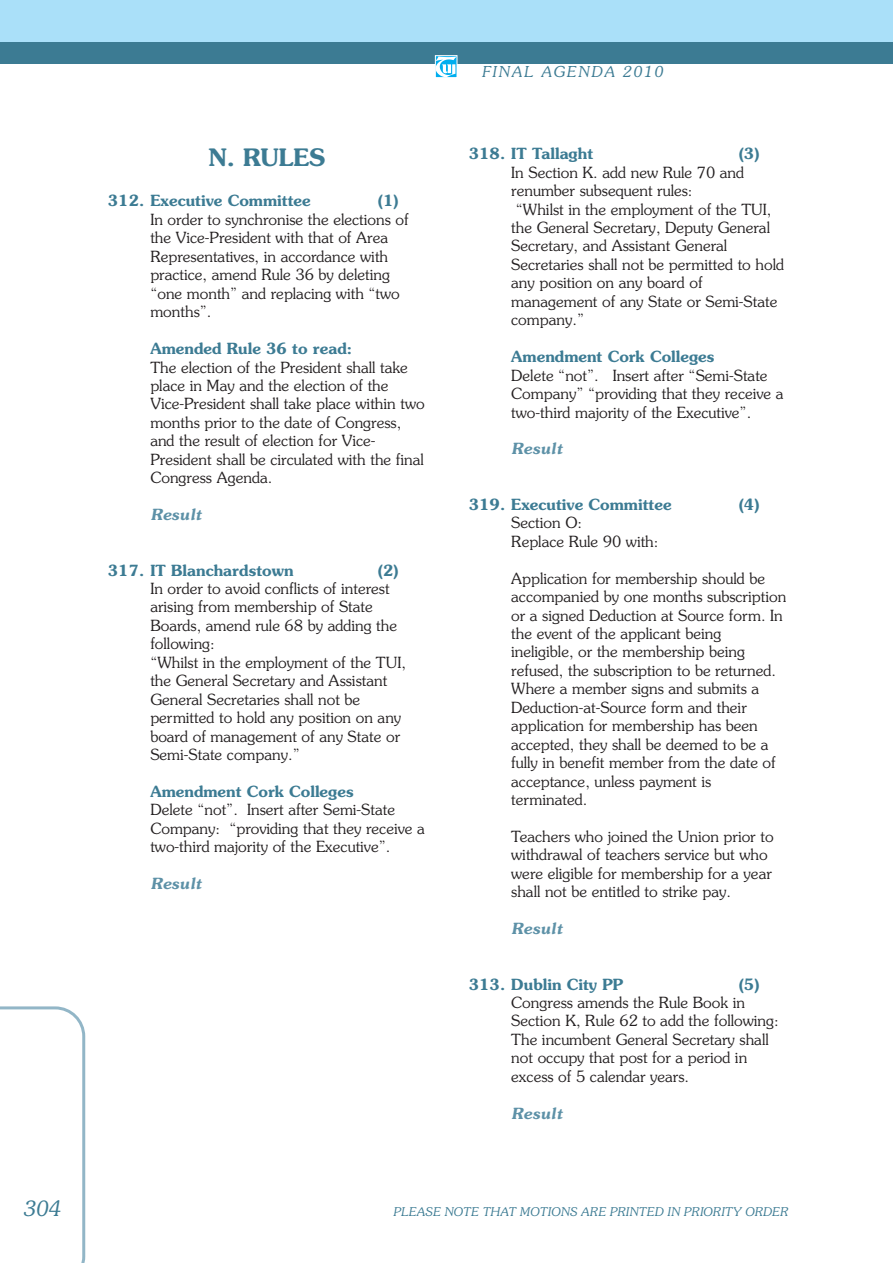
<style>
.page{position:relative;width:893px;height:1263px;background:#fff}
.page>*{position:absolute;margin:0;border:0;box-sizing:border-box;transform-origin:0 0}
.t1{font:600 24px "Souvenir";color:#3c7b93}
.t2{font:italic 300 21px "Souvenir";color:#3c7b93}
.t3{font:300 15.3px/18.5px "Souvenir";color:#231f20}
.t4{font:600 15.3px "Souvenir";color:#3c7b93}
.t5{font:italic 600 15.3px "Souvenir";color:#5d91a7}
.t6{font:italic 300 15px "Souvenir";letter-spacing:.1em;color:#3c7b93}
.t7{font:italic 300 12px "Souvenir";color:#3c7b93}
</style>
<div class="page">
<div style="left:0;top:0;width:893px;height:53px;background:#aae0f9"></div>
<div style="left:0;top:43px;width:893px;height:21px;background:#3c7b93"></div>
<svg style="left:0;top:1006px;width:85px;height:257px"></svg>
<img style="left:437px;top:57px;width:18px;height:19px">
<div style="left:435px;top:55px;width:22px;height:23px;border:1px solid #fff"></div>
<h2 class="t2" style="left:24px;top:1196px;width:39px">304</h2>
<h1 class="t1" style="left:209px;top:143px;width:119px">N. RULES</h1>
<p class="t4" style="left:108px;top:192px;width:204px">312. Executive Committee</p>
<p class="t4" style="left:378px;top:192px;width:22px">(1)</p>
<p class="t3" style="left:150px;top:210px;width:260px">In order to synchronise the elections of the Vice-President with that of Area<br>Representatives, in accordance with practice, amend Rule 36 by deleting “one month” and replacing with “two months”.</p>
<p class="t4" style="left:150px;top:340px;width:203px">Amended Rule 36 to read:</p>
<p class="t3" style="left:150px;top:358px;width:276px">The election of the President shall take place in May and the election of the Vice-President shall take place within two months prior to the date of Congress, and the result of election for Vice-President shall be circulated with the final Congress Agenda.</p>
<p class="t5" style="left:150px;top:506px;width:53px">Result</p>
<p class="t4" style="left:108px;top:561px;width:187px">317. IT Blanchardstown</p>
<p class="t4" style="left:378px;top:561px;width:22px">(2)</p>
<p class="t3" style="left:150px;top:579px;width:257px">In order to avoid conflicts of interest arising from membership of State<br>Boards, amend rule 68 by adding the following:<br>“Whilst in the employment of the TUI, the General Secretary and Assistant<br>General Secretaries shall not be permitted to hold any position on any board of management of any State or<br>Semi-State company.”</p>
<p class="t4" style="left:150px;top:783px;width:205px">Amendment Cork Colleges</p>
<p class="t3" style="left:150px;top:801px;width:276px">Delete “not”. Insert after Semi-State<br>Company: “providing that they receive a two-third majority of the Executive”.</p>
<p class="t5" style="left:150px;top:875px;width:53px">Result</p>
<p class="t6" style="left:482px;top:63px;width:183px">FINAL AGENDA 2010</p>
<p class="t4" style="left:469px;top:145px;width:126px">318. IT Tallaght</p>
<p class="t4" style="left:739px;top:145px;width:22px">(3)</p>
<p class="t3" style="left:511px;top:163px;width:234px">In Section K. add new Rule 70 and</p>
<p class="t3" style="left:511px;top:182px;width:183px">renumber subsequent rules:</p>
<p class="t3" style="left:516px;top:200px;width:257px">“Whilst in the employment of the TUI,</p>
<p class="t3" style="left:511px;top:218px;width:260px">the General Secretary, Deputy General</p>
<p class="t3" style="left:511px;top:237px;width:218px">Secretary, and Assistant General</p>
<p class="t3" style="left:511px;top:255px;width:274px">Secretaries shall not be permitted to hold</p>
<p class="t3" style="left:511px;top:274px;width:193px">any position on any board of</p>
<p class="t3" style="left:511px;top:292px;width:268px">management of any State or Semi-State</p>
<p class="t3" style="left:511px;top:311px;width:74px">company.”</p>
<p class="t4" style="left:511px;top:348px;width:205px">Amendment Cork Colleges</p>
<p class="t3" style="left:511px;top:366px;width:274px">Delete “not”. Insert after “Semi-State<br>Company” “providing that they receive a two-third majority of the Executive”.</p>
<p class="t5" style="left:511px;top:440px;width:53px">Result</p>
<p class="t4" style="left:469px;top:496px;width:204px">319. Executive Committee</p>
<p class="t4" style="left:739px;top:496px;width:22px">(4)</p>
<p class="t3" style="left:511px;top:514px;width:149px">Section O:<br>Replace Rule 90 with:</p>
<p class="t3" style="left:511px;top:569px;width:276px">Application for membership should be accompanied by one months subscription or a signed Deduction at Source form. In the event of the applicant being ineligible, or the membership being refused, the subscription to be returned.<br>Where a member signs and submits a Deduction-at-Source form and their application for membership has been accepted, they shall be deemed to be a fully in benefit member from the date of acceptance, unless payment is terminated.</p>
<p class="t3" style="left:511px;top:827px;width:264px">Teachers who joined the Union prior to withdrawal of teachers service but who were eligible for membership for a year shall not be entitled to strike pay.</p>
<p class="t5" style="left:511px;top:920px;width:53px">Result</p>
<p class="t4" style="left:469px;top:975px;width:156px">313. Dublin City PP</p>
<p class="t4" style="left:739px;top:975px;width:22px">(5)</p>
<p class="t3" style="left:511px;top:993px;width:269px">Congress amends the Rule Book in Section K, Rule 62 to add the following:<br>The incumbent General Secretary shall not occupy that post for a period in excess of 5 calendar years.</p>
<p class="t5" style="left:511px;top:1104px;width:53px">Result</p>
<p class="t7" style="left:393px;top:1204px;width:397px">PLEASE NOTE THAT MOTIONS ARE PRINTED IN PRIORITY ORDER</p>
</div>
